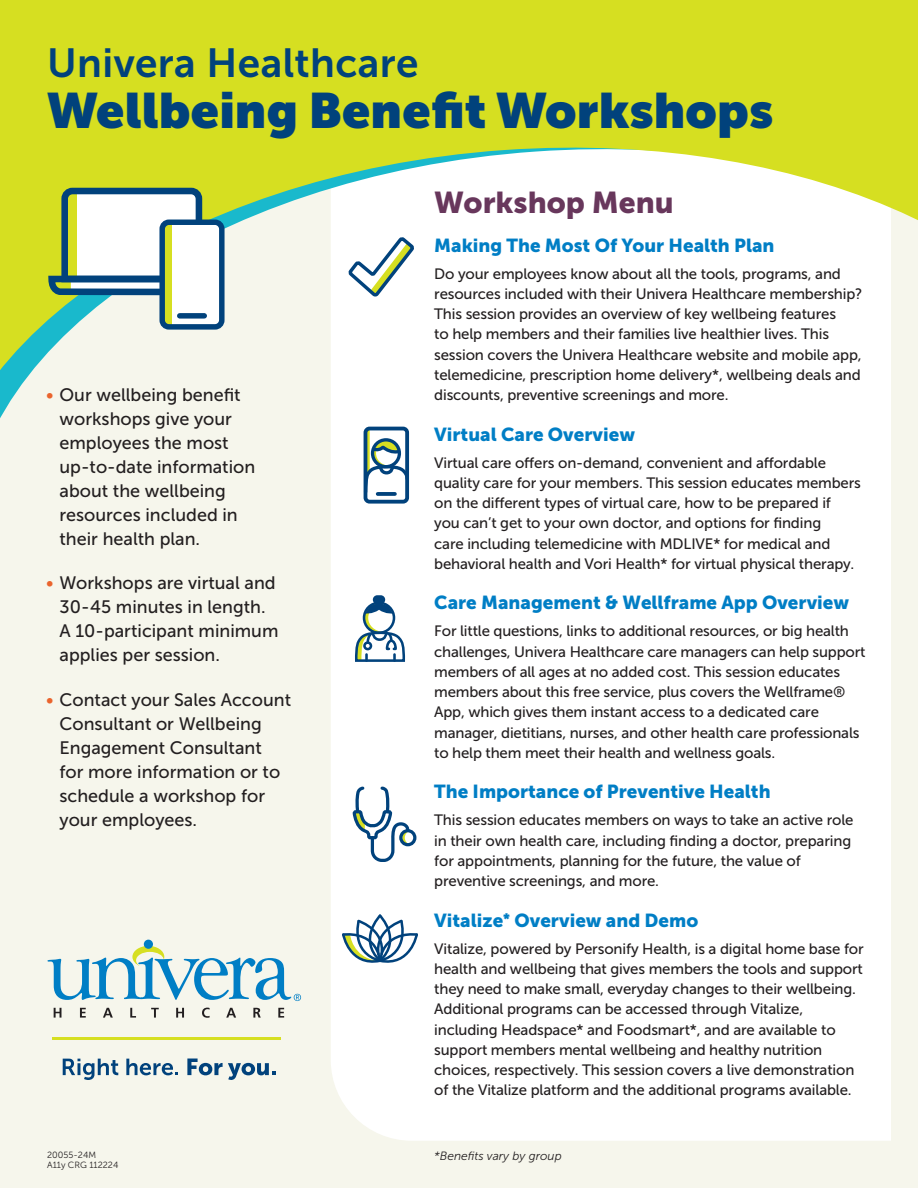
<style>
.page{position:relative;width:918px;height:1188px;background:#fff}
.page>*{position:absolute;margin:0;border:0;box-sizing:border-box;transform-origin:0 0}
.t1{font:900 49.5px "Museo Sans Display";letter-spacing:.01em;color:#01427c}
.t2{font:40.5px "Museo Sans 700";letter-spacing:.01em;color:#01427c}
.t3{font:30px "Museo Sans 900";color:#68375c}
.t4{font:18.75px "Museo Sans 900";color:#007ec5}
.t5{font:18px/24px "Museo Sans 500";color:#231f20}
.t6{font:15px/20.2px "Museo Sans 500";letter-spacing:-.01em;color:#231f20}
.t7{font:italic 12px "Museo Sans 300";color:#231f20}
.t8{font:9px "Museo Sans 300";color:#231f20}
.s1{color:#ea642d}
</style>
<div class="page">
<div style="left:0;top:123px;width:918px;height:1065px;background:#f6f6ec"></div>
<div style="left:331px;top:462px;width:560px;height:679px;background:#fff"></div>
<svg style="left:0;top:409px;width:891px;height:53px;fill:#fff"></svg>
<svg style="left:0;top:117px;width:918px;height:292px;fill:#fff"></svg>
<div style="left:0;top:0;width:918px;height:117px;background:#d6df21"></div>
<div style="left:144px;top:940px;width:9px;height:9px;background:#007ec5;border-radius:50%"></div>
<svg style="left:48px;top:946px;width:253px;height:55px"></svg>
<svg style="left:54px;top:1008px;width:8px;height:10px"></svg>
<svg style="left:80px;top:1008px;width:6px;height:10px"></svg>
<svg style="left:103px;top:1008px;width:10px;height:10px"></svg>
<svg style="left:130px;top:1008px;width:6px;height:10px"></svg>
<svg style="left:151px;top:1008px;width:8px;height:10px"></svg>
<svg style="left:176px;top:1008px;width:8px;height:10px"></svg>
<svg style="left:202px;top:1008px;width:8px;height:10px"></svg>
<svg style="left:226px;top:1008px;width:10px;height:10px"></svg>
<svg style="left:253px;top:1008px;width:8px;height:10px"></svg>
<svg style="left:278px;top:1008px;width:6px;height:10px"></svg>
<svg style="left:63px;top:1059px;width:55px;height:21px"></svg>
<svg style="left:126px;top:1059px;width:52px;height:16px"></svg>
<svg style="left:187px;top:1059px;width:89px;height:21px"></svg>
<hr style="left:53px;top:1037px;width:228px;height:2px;background:#d6df21">
<svg style="left:348px;top:237px;width:67px;height:60px;background:#d3ded8"></svg>
<div style="left:365px;top:428px;width:42px;height:74px;background:#fff;border-radius:4px"></div>
<svg style="left:363px;top:428px;width:47px;height:67px"></svg>
<svg style="left:378px;top:492px;width:17px;height:4px"></svg>
<div style="left:364px;top:427px;width:45px;height:77px;border:4px solid #01427c;border-radius:4px"></div>
<svg style="left:354px;top:595px;width:52px;height:67px;background:#b4c7d0"></svg>
<svg style="left:352px;top:786px;width:60px;height:76px;background:#cedae2"></svg>
<div style="left:399px;top:829px;width:17px;height:17px;border:3px solid #01427c;border-radius:50%"></div>
<svg style="left:342px;top:914px;width:76px;height:53px;background:#b6c9d3"></svg>
<svg style="left:47px;top:187px;width:169px;height:110px;background:#beceb5"></svg>
<div style="left:162px;top:222px;width:60px;height:105px;background:#fff;border-radius:7px"></div>
<div style="left:164px;top:221px;width:7px;height:105px;background:#d6df21"></div>
<div style="left:159px;top:220px;width:66px;height:110px;border:5px solid #01427c;border-radius:7px"></div>
<div style="left:180px;top:313px;width:24px;height:6px;background:#01427c"></div>
<h1 class="t2" style="left:47px;top:40px;width:373px">Univera Healthcare</h1>
<h1 class="t1" style="left:47px;top:81px;width:727px">Wellbeing Benefit Workshops</h1>
<p class="t5" style="left:60px;top:383px;width:197px;text-indent:-14px"><span class="s1">•</span> Our wellbeing benefit workshops give your employees the most up-to-date information about the wellbeing resources included in their health plan.</p>
<p class="t5" style="left:60px;top:571px;width:220px;text-indent:-14px"><span class="s1">•</span> Workshops are virtual and<br>30-45 minutes in length.<br>A 10-participant minimum applies per session.</p>
<p class="t5" style="left:60px;top:687px;width:233px;text-indent:-14px"><span class="s1">•</span> Contact your Sales Account<br>Consultant or Wellbeing<br>Engagement Consultant<br>for more information or to schedule a workshop for your employees.</p>
<h2 class="t3" style="left:434px;top:186px;width:241px">Workshop Menu</h2>
<h3 class="t4" style="left:434px;top:234px;width:342px">Making The Most Of Your Health Plan</h3>
<p class="t6" style="left:434px;top:263px;width:430px">Do your employees know about all the tools, programs, and resources included with their Univera Healthcare membership?<br>This session provides an overview of key wellbeing features<br>to help members and their families live healthier lives. This session covers the Univera Healthcare website and mobile app, telemedicine, prescription home delivery*, wellbeing deals and discounts, preventive screenings and more.</p>
<h3 class="t4" style="left:434px;top:423px;width:202px">Virtual Care Overview</h3>
<p class="t6" style="left:434px;top:452px;width:428px">Virtual care offers on-demand, convenient and affordable quality care for your members. This session educates members on the different types of virtual care, how to be prepared if<br>you can’t get to your own doctor, and options for finding<br>care including telemedicine with MDLIVE* for medical and behavioral health and Vori Health* for virtual physical therapy.</p>
<h3 class="t4" style="left:434px;top:592px;width:416px">Care Management &amp; Wellframe App Overview</h3>
<p class="t6" style="left:434px;top:621px;width:433px">For little questions, links to additional resources, or big health challenges, Univera Healthcare care managers can help support members of all ages at no added cost. This session educates members about this free service, plus covers the Wellframe® App, which gives them instant access to a dedicated care manager, dietitians, nurses, and other health care professionals to help them meet their health and wellness goals.</p>
<h3 class="t4" style="left:434px;top:781px;width:338px">The Importance of Preventive Health</h3>
<p class="t6" style="left:434px;top:810px;width:421px">This session educates members on ways to take an active role in their own health care, including finding a doctor, preparing for appointments, planning for the future, the value of preventive screenings, and more.</p>
<h3 class="t4" style="left:434px;top:909px;width:266px">Vitalize<sup>*</sup> Overview and Demo</h3>
<p class="t6" style="left:434px;top:938px;width:431px">Vitalize, powered by Personify Health, is a digital home base for health and wellbeing that gives members the tools and support they need to make small, everyday changes to their wellbeing.<br>Additional programs can be accessed through Vitalize, including Headspace* and Foodsmart*, and are available to support members mental wellbeing and healthy nutrition choices, respectively. This session covers a live demonstration of the Vitalize platform and the additional programs available.</p>
<p class="t8" style="left:47px;top:1150px;width:50px">20055-24M</p>
<p class="t7" style="left:434px;top:1150px;width:129px">*Benefits vary by group</p>
<p class="t8" style="left:47px;top:1160px;width:73px">A11y CRG 112224</p>
</div>
